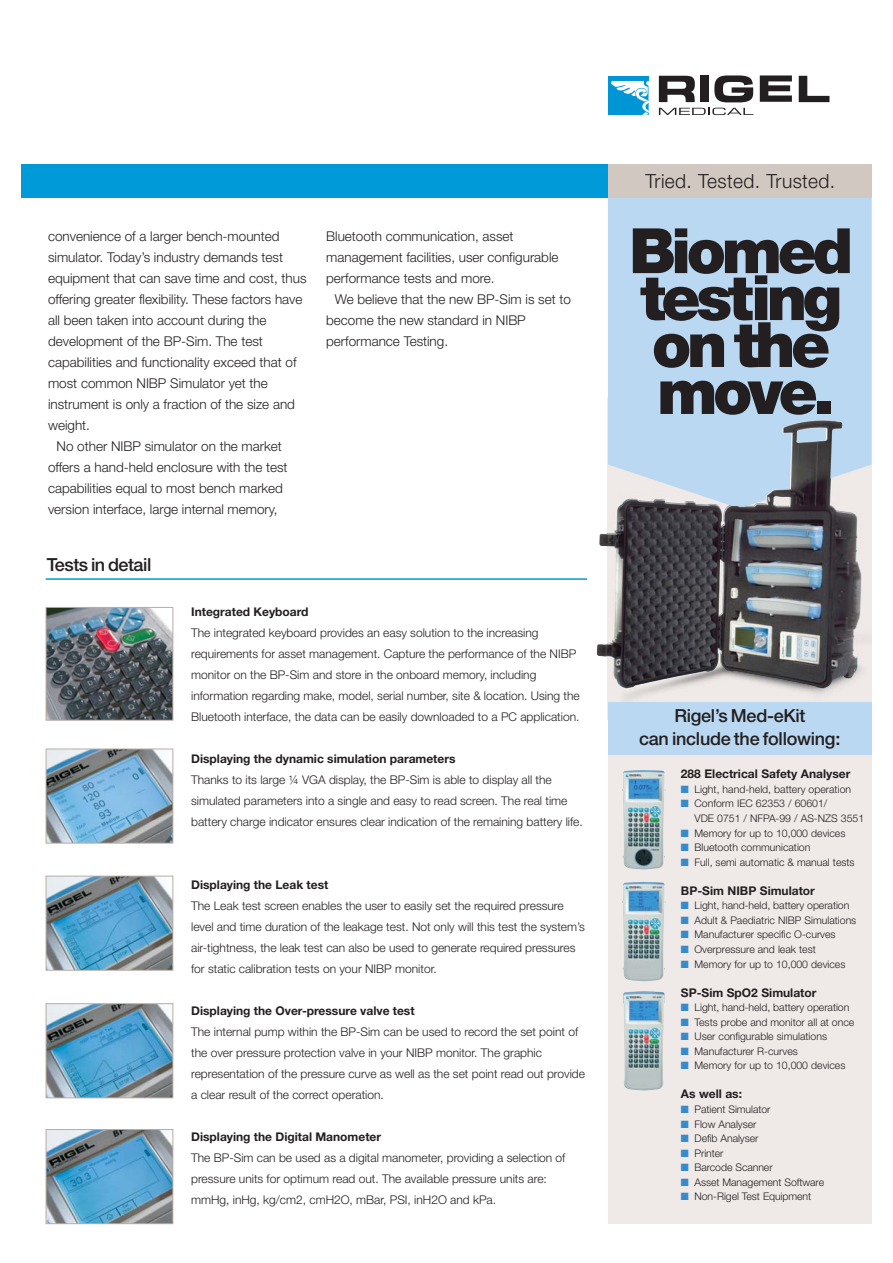
<style>
.page{position:relative;width:893px;height:1263px;background:#fff}
.page>*{position:absolute;margin:0;border:0;box-sizing:border-box;transform-origin:0 0}
.t1{font:900 62.55px/47px "Helvetica Neue";letter-spacing:-.07em;color:#231f20}
.t2{font:19.5px "Helvetica Neue Light TT";letter-spacing:.02em;color:#231f20}
.t3{font:500 18px/22.5px "Helvetica Neue";letter-spacing:-.015em;color:#231f20;text-align:center}
.t4{font:300 13.5px/21px "Helvetica Neue";color:#231f20}
.t5{font:300 12px/21px "Helvetica Neue";color:#231f20}
.t6{font:700 12px "Helvetica Neue";color:#231f20}
.t7{font:300 10.5px/14.5px "Helvetica Neue";color:#231f20}
.s1{color:#378bcb}
</style>
<div class="page">
<div style="left:608px;top:165px;width:263px;height:1059px;background:#efe9e7"></div>
<img style="left:608px;top:508px;width:254px;height:191px">
<svg style="left:608px;top:198px;width:263px;height:310px;background:#b6d1e7"></svg>
<img style="left:852px;top:550px;width:8px;height:106px">
<hr style="left:46px;top:578px;width:541px;height:2px;background:#009ad9">
<div style="left:21px;top:165px;width:599px;height:33px;background:#009ad9"></div>
<img style="left:48px;top:751px;width:123px;height:91px">
<div style="left:46px;top:749px;width:127px;height:95px;border:1px solid #baaca5"></div>
<img style="left:48px;top:878px;width:123px;height:91px">
<div style="left:46px;top:876px;width:127px;height:95px;border:1px solid #baaca5"></div>
<img style="left:48px;top:1005px;width:123px;height:91px">
<div style="left:46px;top:1003px;width:127px;height:95px;border:1px solid #baaca5"></div>
<div style="left:608px;top:702px;width:263px;height:53px;background:#bad8f1"></div>
<img style="left:48px;top:1131px;width:123px;height:91px">
<div style="left:46px;top:1129px;width:127px;height:95px;border:1px solid #baaca5"></div>
<img style="left:48px;top:609px;width:123px;height:110px">
<div style="left:46px;top:607px;width:127px;height:114px;border:1px solid #baaca5"></div>
<img style="left:622px;top:770px;width:44px;height:99px">
<img style="left:622px;top:882px;width:44px;height:99px">
<img style="left:623px;top:991px;width:41px;height:99px">
<div style="left:609px;top:76px;width:40px;height:39px;background:#0096d6"></div>
<svg style="left:611px;top:81px;width:38px;height:34px"></svg>
<svg style="left:659px;top:76px;width:36px;height:26px"></svg>
<svg style="left:714px;top:75px;width:39px;height:27px"></svg>
<svg style="left:799px;top:76px;width:30px;height:26px"></svg>
<div style="left:701px;top:75px;width:8px;height:27px;background:#231f20"></div>
<svg style="left:760px;top:75px;width:32px;height:27px"></svg>
<svg style="left:659px;top:108px;width:94px;height:7px"></svg>
<div style="left:608px;top:165px;width:263px;height:33px;background:#d1c8c1"></div>
<p class="t4" style="left:48px;top:227px;width:233px">convenience of a larger bench-mounted</p>
<p class="t4" style="left:48px;top:248px;width:236px">simulator. Today’s industry demands test</p>
<p class="t4" style="left:48px;top:269px;width:260px">equipment that can save time and cost, thus</p>
<p class="t4" style="left:48px;top:290px;width:256px">offering greater flexibility. These factors have</p>
<p class="t4" style="left:48px;top:311px;width:220px">all been taken into account during the</p>
<p class="t4" style="left:48px;top:332px;width:216px">development of the BP-Sim. The test</p>
<p class="t4" style="left:48px;top:353px;width:250px">capabilities and functionality exceed that of</p>
<p class="t4" style="left:48px;top:374px;width:221px">most common NIBP Simulator yet the</p>
<p class="t4" style="left:48px;top:395px;width:248px">instrument is only a fraction of the size and</p>
<p class="t4" style="left:48px;top:416px;width:43px">weight.</p>
<p class="t4" style="left:57px;top:437px;width:227px">No other NIBP simulator on the market</p>
<p class="t4" style="left:48px;top:458px;width:241px">offers a hand-held enclosure with the test</p>
<p class="t4" style="left:48px;top:479px;width:236px">capabilities equal to most bench marked</p>
<p class="t4" style="left:48px;top:500px;width:231px">version interface, large internal memory,</p>
<h3 class="t3" style="left:47px;top:555px;width:106px">Tests in detail</h3>
<p class="t4" style="left:326px;top:227px;width:234px">Bluetooth communication, asset management facilities, user configurable performance tests and more.</p>
<p class="t4" style="left:326px;top:290px;width:246px;text-indent:9px">We believe that the new BP-Sim is set to become the new standard in NIBP performance Testing.</p>
<p class="t6" style="left:191px;top:607px;width:119px">Integrated Keyboard</p>
<p class="t5" style="left:191px;top:623px;width:390px">The integrated keyboard provides an easy solution to the increasing requirements for asset management. Capture the performance of the NIBP monitor on the BP-Sim and store in the onboard memory, including information regarding make, model, serial number, site &amp; location. Using the Bluetooth interface, the data can be easily downloaded to a PC application.</p>
<p class="t6" style="left:191px;top:754px;width:266px">Displaying the dynamic simulation parameters</p>
<p class="t5" style="left:191px;top:770px;width:393px">Thanks to its large ¼ VGA display, the BP-Sim is able to display all the simulated parameters into a single and easy to read screen. The real time battery charge indicator ensures clear indication of the remaining battery life.</p>
<p class="t6" style="left:191px;top:880px;width:139px">Displaying the Leak test</p>
<p class="t5" style="left:191px;top:896px;width:395px">The Leak test screen enables the user to easily set the required pressure level and time duration of the leakage test. Not only will this test the system’s air-tightness, the leak test can also be used to generate required pressures for static calibration tests on your NIBP monitor.</p>
<p class="t6" style="left:191px;top:1006px;width:225px">Displaying the Over-pressure valve test</p>
<p class="t5" style="left:191px;top:1022px;width:395px">The internal pump within the BP-Sim can be used to record the set point of the over pressure protection valve in your NIBP monitor. The graphic representation of the pressure curve as well as the set point read out provide a clear result of the correct operation.</p>
<p class="t6" style="left:191px;top:1132px;width:191px">Displaying the Digital Manometer</p>
<p class="t5" style="left:191px;top:1148px;width:376px">The BP-Sim can be used as a digital manometer, providing a selection of pressure units for optimum read out. The available pressure units are: mmHg, inHg, kg/cm2, cmH2O, mBar, PSI, inH2O and kPa.</p>
<h2 class="t2" style="left:645px;top:170px;width:191px">Tried. Tested. Trusted.</h2>
<h1 class="t1" style="left:629px;top:233px;width:225px">Biomed testing on the move.</h1>
<h3 class="t3" style="left:639px;top:706px;width:203px">Rigel’s Med-eKit<br>can include the following:</h3>
<p class="t6" style="left:681px;top:770px;width:171px">288 Electrical Safety Analyser</p>
<p class="t7" style="left:681px;top:783px;width:172px"><span class="s1">■</span> Light, hand-held, battery operation</p>
<p class="t7" style="left:694px;top:797px;width:171px;text-indent:-14px"><span class="s1">■</span> Conform IEC 62353 / 60601/<br>VDE 0751 / NFPA-99 / AS-NZS 3551</p>
<p class="t7" style="left:681px;top:827px;width:166px"><span class="s1">■</span> Memory for up to 10,000 devices</p>
<p class="t7" style="left:681px;top:841px;width:131px"><span class="s1">■</span> Bluetooth communication</p>
<p class="t7" style="left:681px;top:856px;width:175px"><span class="s1">■</span> Full, semi automatic &amp; manual tests</p>
<p class="t6" style="left:681px;top:886px;width:135px">BP-Sim NIBP Simulator</p>
<p class="t7" style="left:681px;top:899px;width:170px"><span class="s1">■</span> Light, hand-held, battery operation</p>
<p class="t7" style="left:681px;top:914px;width:177px"><span class="s1">■</span> Adult &amp; Paediatric NIBP Simulations</p>
<p class="t7" style="left:681px;top:928px;width:156px"><span class="s1">■</span> Manufacturer specific O-curves</p>
<p class="t7" style="left:681px;top:943px;width:136px"><span class="s1">■</span> Overpressure and leak test</p>
<p class="t7" style="left:681px;top:958px;width:166px"><span class="s1">■</span> Memory for up to 10,000 devices</p>
<p class="t6" style="left:681px;top:988px;width:137px">SP-Sim SpO2 Simulator</p>
<p class="t7" style="left:681px;top:1001px;width:170px"><span class="s1">■</span> Light, hand-held, battery operation</p>
<p class="t7" style="left:681px;top:1016px;width:175px"><span class="s1">■</span> Tests probe and monitor all at once</p>
<p class="t7" style="left:681px;top:1030px;width:148px"><span class="s1">■</span> User configurable simulations</p>
<p class="t7" style="left:681px;top:1045px;width:118px"><span class="s1">■</span> Manufacturer R-curves</p>
<p class="t7" style="left:681px;top:1059px;width:166px"><span class="s1">■</span> Memory for up to 10,000 devices</p>
<p class="t6" style="left:681px;top:1090px;width:63px">As well as:</p>
<p class="t7" style="left:681px;top:1103px;width:91px"><span class="s1">■</span> Patient Simulator</p>
<p class="t7" style="left:681px;top:1118px;width:77px"><span class="s1">■</span> Flow Analyser</p>
<p class="t7" style="left:681px;top:1132px;width:79px"><span class="s1">■</span> Defib Analyser</p>
<p class="t7" style="left:681px;top:1147px;width:44px"><span class="s1">■</span> Printer</p>
<p class="t7" style="left:681px;top:1161px;width:93px"><span class="s1">■</span> Barcode Scanner</p>
<p class="t7" style="left:681px;top:1176px;width:145px"><span class="s1">■</span> Asset Management Software</p>
<p class="t7" style="left:681px;top:1190px;width:132px"><span class="s1">■</span> Non-Rigel Test Equipment</p>
</div>
